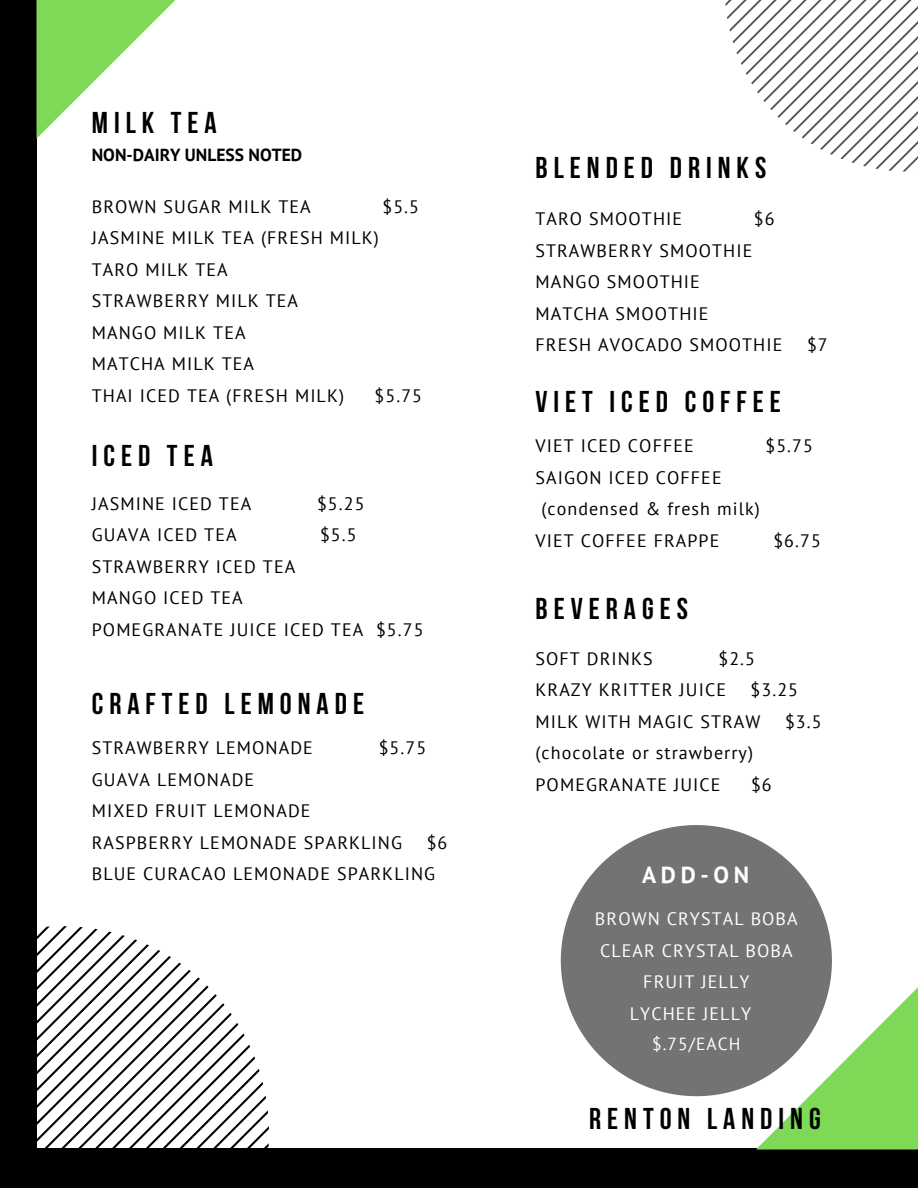
<style>
.page{position:relative;width:918px;height:1188px;background:#000}
.page>*{position:absolute;margin:0;border:0;box-sizing:border-box;transform-origin:0 0}
.t1{font:700 30px "Bebas Neue";letter-spacing:.2em;color:#000}
.t2{font:700 23.4px "PT Sans";color:#fff}
.t3{font:18px/31.5px "PT Sans";letter-spacing:.06em;color:#000}
.t4{font:18px "PT Sans";letter-spacing:.06em;color:#fff}
.t5{font:700 17.55px "PT Sans";color:#000}
.t6{font:17.55px "PT Sans";letter-spacing:.06em;color:#fff}
</style>
<div class="page">
<div style="left:37px;top:0;width:881px;height:1148px;background:#fff"></div>
<svg style="left:725px;top:0;width:193px;height:172px"></svg>
<svg style="left:37px;top:926px;width:232px;height:222px"></svg>
<svg style="left:37px;top:0;width:139px;height:138px"></svg>
<svg style="left:756px;top:987px;width:162px;height:162px;fill:#7ed957"></svg>
<svg style="left:561px;top:825px;width:271px;height:271px;fill:#737373"></svg>
<p class="t1" style="left:92px;top:111px;width:127px">MILK TEA</p>
<p class="t5" style="left:92px;top:143px;width:212px">NON-DAIRY UNLESS NOTED</p>
<p class="t3" style="left:92px;top:190px;width:220px">BROWN SUGAR MILK TEA</p>
<p class="t3" style="left:382px;top:190px;width:38px">$5.5</p>
<p class="t3" style="left:92px;top:222px;width:289px">JASMINE MILK TEA (FRESH MILK)</p>
<p class="t3" style="left:92px;top:253px;width:138px">TARO MILK TEA</p>
<p class="t3" style="left:92px;top:285px;width:208px">STRAWBERRY MILK TEA</p>
<p class="t3" style="left:92px;top:316px;width:155px">MANGO MILK TEA</p>
<p class="t3" style="left:92px;top:348px;width:164px">MATCHA MILK TEA</p>
<p class="t3" style="left:92px;top:379px;width:254px">THAI ICED TEA (FRESH MILK)</p>
<p class="t3" style="left:375px;top:379px;width:49px">$5.75</p>
<p class="t1" style="left:92px;top:444px;width:123px">ICED TEA</p>
<p class="t3" style="left:92px;top:487px;width:161px">JASMINE ICED TEA</p>
<p class="t3" style="left:317px;top:487px;width:49px">$5.25</p>
<p class="t3" style="left:92px;top:519px;width:146px">GUAVA ICED TEA</p>
<p class="t3" style="left:320px;top:519px;width:38px">$5.5</p>
<p class="t3" style="left:92px;top:550px;width:205px">STRAWBERRY ICED TEA</p>
<p class="t3" style="left:92px;top:582px;width:152px">MANGO ICED TEA</p>
<p class="t3" style="left:92px;top:613px;width:333px">POMEGRANATE JUICE ICED TEA $5.75</p>
<p class="t1" style="left:92px;top:691px;width:274px">CRAFTED LEMONADE</p>
<p class="t3" style="left:92px;top:732px;width:223px">STRAWBERRY LEMONADE</p>
<p class="t3" style="left:379px;top:732px;width:49px">$5.75</p>
<p class="t3" style="left:92px;top:763px;width:164px">GUAVA LEMONADE</p>
<p class="t3" style="left:92px;top:795px;width:220px">MIXED FRUIT LEMONADE</p>
<p class="t3" style="left:92px;top:826px;width:312px">RASPBERRY LEMONADE SPARKLING</p>
<p class="t3" style="left:427px;top:826px;width:22px">$6</p>
<p class="t3" style="left:92px;top:858px;width:345px">BLUE CURACAO LEMONADE SPARKLING</p>
<p class="t1" style="left:536px;top:156px;width:232px">BLENDED DRINKS</p>
<p class="t3" style="left:536px;top:203px;width:148px">TARO SMOOTHIE</p>
<p class="t3" style="left:754px;top:203px;width:22px">$6</p>
<p class="t3" style="left:536px;top:234px;width:218px">STRAWBERRY SMOOTHIE</p>
<p class="t3" style="left:536px;top:266px;width:166px">MANGO SMOOTHIE</p>
<p class="t3" style="left:536px;top:297px;width:174px">MATCHA SMOOTHIE</p>
<p class="t3" style="left:536px;top:329px;width:248px">FRESH AVOCADO SMOOTHIE</p>
<p class="t3" style="left:807px;top:329px;width:22px">$7</p>
<p class="t1" style="left:536px;top:390px;width:247px">VIET ICED COFFEE</p>
<p class="t3" style="left:536px;top:430px;width:160px">VIET ICED COFFEE</p>
<p class="t3" style="left:766px;top:430px;width:49px">$5.75</p>
<p class="t3" style="left:541px;top:461px;width:220px;text-indent:-6px">SAIGON ICED COFFEE (condensed &amp; fresh milk)</p>
<p class="t3" style="left:536px;top:524px;width:185px">VIET COFFEE FRAPPE</p>
<p class="t3" style="left:773px;top:524px;width:49px">$6.75</p>
<p class="t1" style="left:536px;top:596px;width:154px">BEVERAGES</p>
<p class="t3" style="left:536px;top:642px;width:119px">SOFT DRINKS</p>
<p class="t3" style="left:718px;top:642px;width:38px">$2.5</p>
<p class="t3" style="left:536px;top:674px;width:192px">KRAZY KRITTER JUICE</p>
<p class="t3" style="left:751px;top:674px;width:49px">$3.25</p>
<p class="t3" style="left:536px;top:705px;width:227px">MILK WITH MAGIC STRAW</p>
<p class="t3" style="left:785px;top:705px;width:38px">$3.5</p>
<p class="t3" style="left:536px;top:737px;width:219px">(chocolate or strawberry)</p>
<p class="t3" style="left:536px;top:768px;width:187px">POMEGRANATE JUICE</p>
<p class="t3" style="left:751px;top:768px;width:22px">$6</p>
<p class="t2" style="left:642px;top:859px;width:108px">ADD-ON</p>
<p class="t4" style="left:595px;top:907px;width:204px">BROWN CRYSTAL BOBA</p>
<p class="t4" style="left:600px;top:938px;width:194px">CLEAR CRYSTAL BOBA</p>
<p class="t4" style="left:643px;top:970px;width:108px">FRUIT JELLY</p>
<p class="t4" style="left:630px;top:1001px;width:123px">LYCHEE JELLY</p>
<p class="t6" style="left:652px;top:1032px;width:90px">$.75/EACH</p>
<p class="t1" style="left:589px;top:1107px;width:233px">RENTON LANDING</p>
</div>
